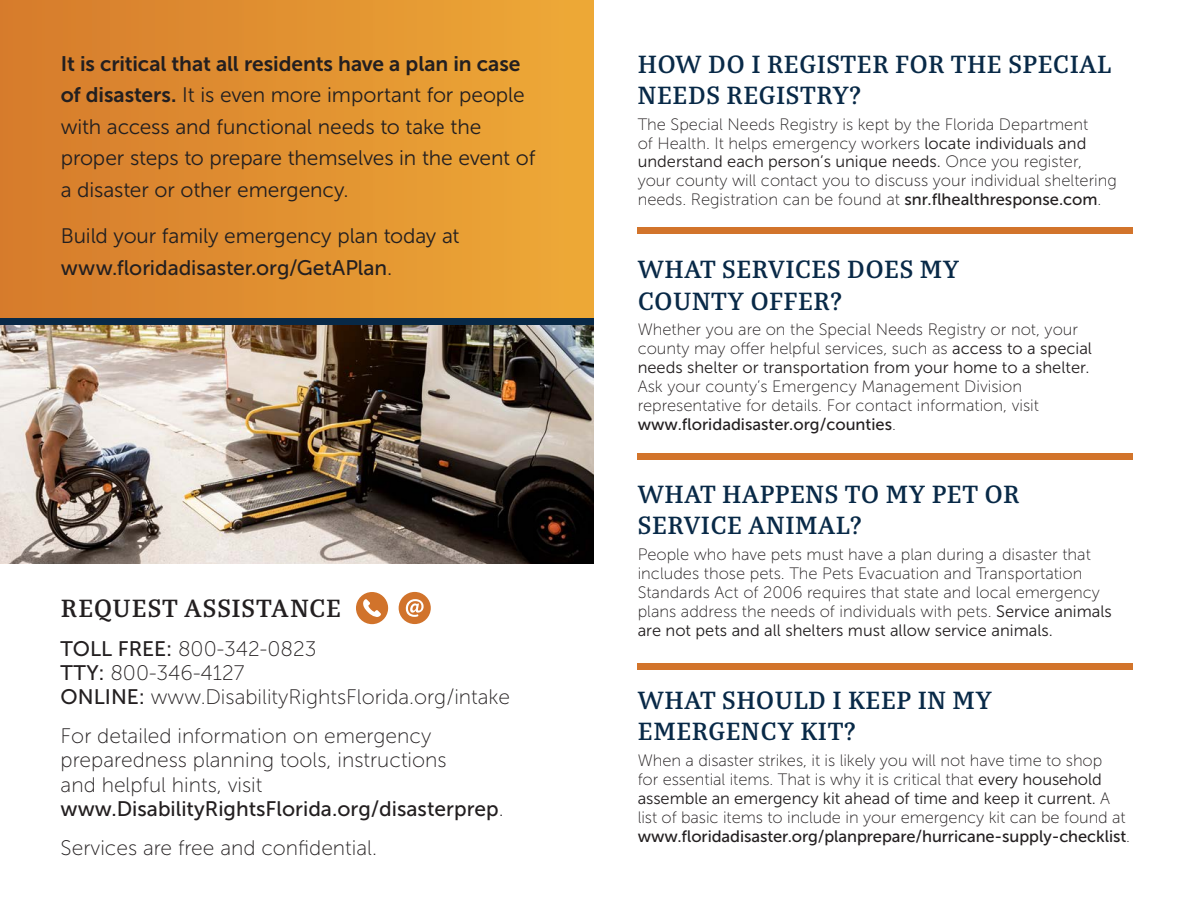
<style>
.page{position:relative;width:1188px;height:918px;background:#fff}
.page>*{position:absolute;margin:0;border:0;box-sizing:border-box;transform-origin:0 0}
.Heading_2{font:600 27px/31px "Bagatela";letter-spacing:.02em;color:#082947}
.Heading_1{font:600 27px "Bagatela";letter-spacing:.03em;color:#231f20}
.t1{font:21px/31.5px "Museo Sans 300";letter-spacing:-.005em;color:#231f20}
.List_Paragraph{font:21px/24.2px "Museo Sans 100";color:#231f20}
.t2{font:16.5px/18.9px "Museo Sans 100";color:#231f20}
.s1{font-family:"Museo Sans 700"}
.s2{font-family:"Museo Sans 500"}
.s3{font-family:"Museo Sans 300"}
</style>
<div class="page">
<div style="left:0;top:0;width:594px;height:411px;background:linear-gradient(to right,#d57a2c,#eea937)"></div>
<svg style="left:356px;top:592px;width:32px;height:32px"></svg>
<svg style="left:399px;top:592px;width:32px;height:32px"></svg>
<img style="left:0;top:325px;width:594px;height:239px">
<div style="left:0;top:318px;width:594px;height:7px;background:#082947"></div>
<div style="left:638px;top:227px;width:495px;height:7px;background:#d2742b"></div>
<div style="left:638px;top:453px;width:495px;height:7px;background:#d2742b"></div>
<div style="left:638px;top:663px;width:495px;height:7px;background:#d2742b"></div>
<p class="t1" style="left:61px;top:48px;width:476px"><span class="s1">It is critical that all residents have a plan in case of disasters.</span> It is even more important for people with access and functional needs to take the proper steps to prepare themselves in the event of a disaster or other emergency.</p>
<p class="t1" style="left:61px;top:220px;width:400px">Build your family emergency plan today at <span class="s2">www.floridadisaster.org/GetAPlan</span>.</p>
<p class="Heading_1" style="left:61px;top:590px;width:282px">REQUEST ASSISTANCE</p>
<p class="List_Paragraph" style="left:61px;top:637px;width:257px"><span class="s2">TOLL FREE:</span> 800-342-0823</p>
<p class="List_Paragraph" style="left:61px;top:661px;width:185px"><span class="s2">TTY:</span> 800-346-4127</p>
<p class="List_Paragraph" style="left:61px;top:685px;width:451px"><span class="s2">ONLINE:</span> www.DisabilityRightsFlorida.org/intake</p>
<p class="List_Paragraph" style="left:61px;top:724px;width:445px">For detailed information on emergency preparedness planning tools, instructions<br>and helpful hints, visit <span class="s2">www.DisabilityRightsFlorida.org/disasterprep</span>.</p>
<p class="List_Paragraph" style="left:61px;top:836px;width:318px">Services are free and confidential.</p>
<p class="Heading_2" style="left:638px;top:47px;width:475px">HOW DO I REGISTER FOR THE SPECIAL<br>NEEDS REGISTRY?</p>
<p class="t2" style="left:638px;top:115px;width:481px">The Special Needs Registry is kept by the Florida Department<br>of Health. It helps emergency workers <span class="s3">locate individuals and understand each person’s unique needs.</span> Once you register, your county will contact you to discuss your individual sheltering needs. Registration can be found at <span class="s2">snr.flhealthresponse.com</span>.</p>
<p class="Heading_2" style="left:638px;top:253px;width:323px">WHAT SERVICES DOES MY<br>COUNTY OFFER?</p>
<p class="t2" style="left:638px;top:320px;width:456px">Whether you are on the Special Needs Registry or not, your county may offer helpful services, such as <span class="s3">access to a special needs shelter or transportation from your home to a shelter.<br></span>Ask your county’s Emergency Management Division representative for details. For contact information, visit <span class="s2">www.floridadisaster.org/counties</span>.</p>
<p class="Heading_2" style="left:638px;top:477px;width:383px">WHAT HAPPENS TO MY PET OR<br>SERVICE ANIMAL?</p>
<p class="t2" style="left:638px;top:545px;width:476px">People who have pets must have a plan during a disaster that includes those pets. The Pets Evacuation and Transportation Standards Act of 2006 requires that state and local emergency plans address the needs of individuals with pets. <span class="s3">Service animals are not pets and all shelters must allow service animals.</span></p>
<p class="Heading_2" style="left:638px;top:683px;width:356px">WHAT SHOULD I KEEP IN MY<br>EMERGENCY KIT?</p>
<p class="t2" style="left:638px;top:751px;width:494px">When a disaster strikes, it is likely you will not have time to shop<br>for essential items. That is why it is critical that <span class="s3">every household assemble an emergency kit ahead of time and keep it current.</span> A list of basic items to include in your emergency kit can be found at <span class="s2">www.floridadisaster.org/planprepare/hurricane-supply-checklist</span>.</p>
</div>
